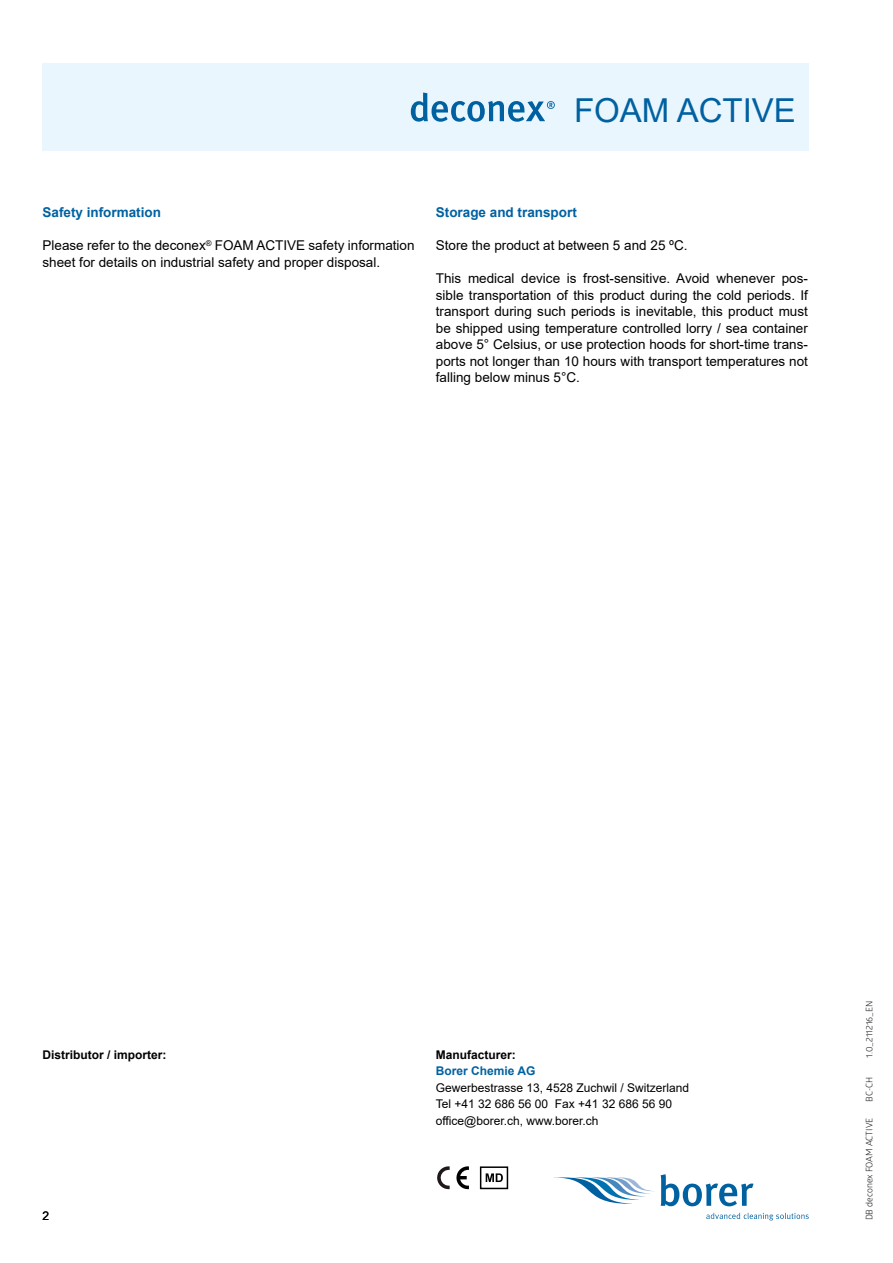
<style>
.page{position:relative;width:893px;height:1263px;background:#fff}
.page>*{position:absolute;margin:0;border:0;box-sizing:border-box;transform-origin:0 0}
.t1{font:33px "Arial";color:#0061a1}
.t2{font:13.5px/16.5px "Arial";color:#000}
.t3{font:700 13.5px "Arial";color:#0061a1}
.t4{font:12px/16.5px "Arial";color:#000}
.t5{font:700 12px "Arial";color:#000}
.t6{font:700 12px "Arial";color:#0061a1}
.t7{font:9px "Glober";color:#000}
</style>
<div class="page">
<div style="left:480px;top:1166px;width:28px;height:23px;border:2px solid #000"></div>
<svg style="left:486px;top:1173px;width:17px;height:9px"></svg>
<svg style="left:437px;top:1166px;width:13px;height:24px"></svg>
<svg style="left:456px;top:1166px;width:13px;height:24px"></svg>
<svg style="left:554px;top:1177px;width:101px;height:27px"></svg>
<svg style="left:661px;top:1174px;width:92px;height:32px"></svg>
<svg style="left:706px;top:1213px;width:103px;height:7px"></svg>
<div style="left:43px;top:64px;width:766px;height:87px;background:#eaf6fe"></div>
<svg style="left:410px;top:93px;width:145px;height:29px"></svg>
<h1 class="t1" style="left:573px;top:88px;width:223px">FOAM ACTIVE</h1>
<p class="t3" style="left:43px;top:203px;width:120px">Safety information</p>
<p class="t2" style="left:43px;top:237px;width:374px">Please refer to the deconex<sup>®</sup> FOAM ACTIVE safety information sheet for details on industrial safety and proper disposal.</p>
<p class="t3" style="left:436px;top:203px;width:143px">Storage and transport</p>
<p class="t2" style="left:436px;top:237px;width:253px">Store the product at between 5 and 25 ºC.</p>
<p class="t2" style="left:436px;top:270px;width:374px;text-align:justify">This medical device is frost-sensitive. Avoid whenever pos&shy;sible transportation of this product during the cold periods. If transport during such periods is inevitable, this product must be shipped using temperature controlled lorry / sea container above 5° Celsius, or use protection hoods for short-time trans&shy;ports not longer than 10 hours with transport temperatures not falling below minus 5°C.</p>
<p class="t5" style="left:43px;top:1046px;width:126px">Distributor / importer:</p>
<p class="t4" style="left:43px;top:1208px;width:8px">2</p>
<p class="t5" style="left:436px;top:1046px;width:82px">Manufacturer:</p>
<p class="t6" style="left:436px;top:1062px;width:101px">Borer Chemie AG</p>
<p class="t4" style="left:436px;top:1079px;width:255px">Gewerbestrasse 13, 4528 Zuchwil / Switzerland<br>Tel +41 32 686 56 00 Fax +41 32 686 56 90 office@borer.ch, www.borer.ch</p>
<p class="t7" style="left:863px;top:1058px;width:58px;rotate:-90deg">1.0_211216_EN</p>
<p class="t7" style="left:863px;top:1101px;width:26px;rotate:-90deg">BC-CH</p>
<p class="t7" style="left:863px;top:1220px;width:104px;rotate:-90deg">DB deconex FOAM ACTIVE</p>
</div>
